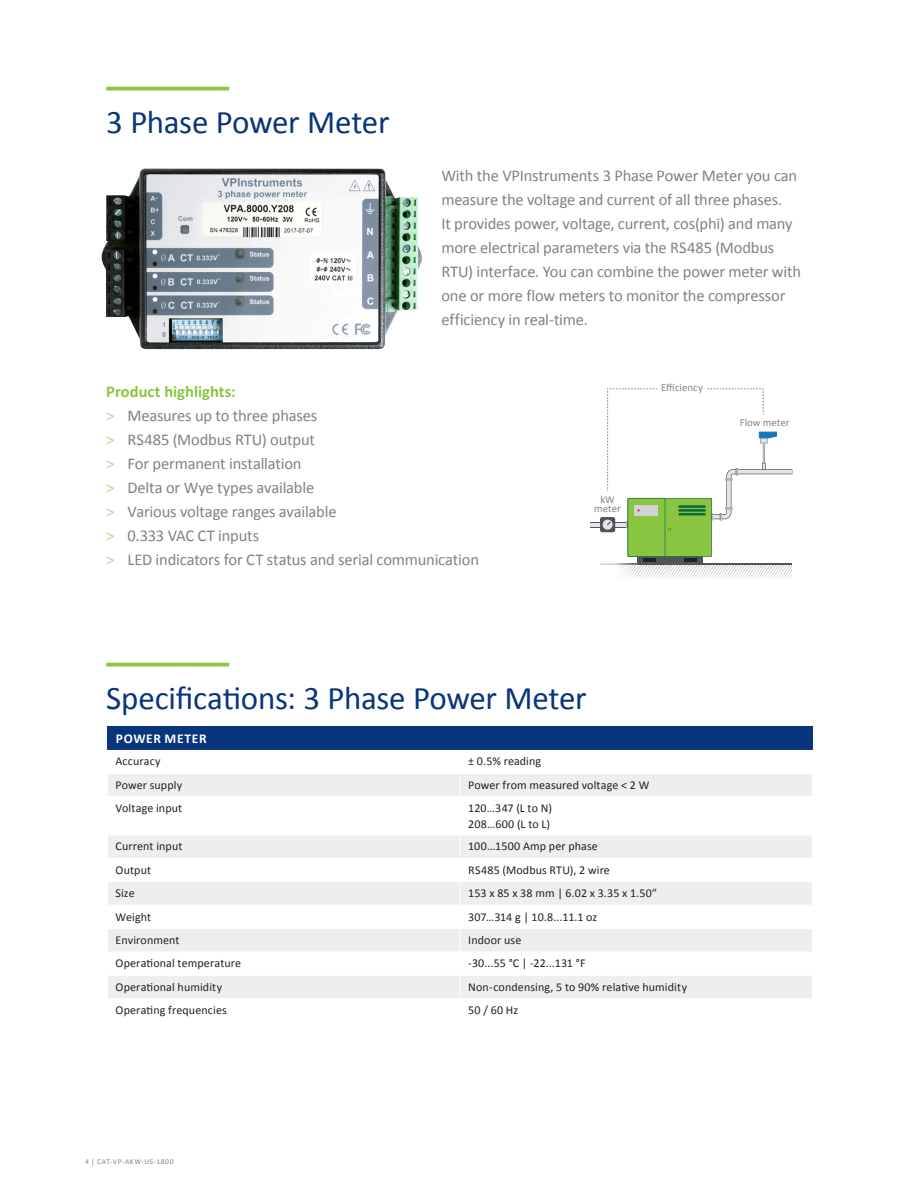
<style>
.page{position:relative;width:918px;height:1188px;background:#fff}
.page>*{position:absolute;margin:0;border:0;box-sizing:border-box;transform-origin:0 0}
.kop_-_streep{font:33px "Calibri";letter-spacing:-.01em;color:#08357c}
.body{font:16.5px/24px "Calibri";letter-spacing:-.01em;color:#808285}
.tussenkop_groen{font:700 16.5px "Calibri";color:#8bc63e}
.t1{font:700 13.5px "Calibri";letter-spacing:.05em;color:#fff}
.t2{font:12px/15.8px "Calibri";letter-spacing:.01em;color:#231f20}
.t3{font:10.65px/9.1px "Calibri";letter-spacing:.005em;color:#808285;text-align:center}
.t4{font:7.5px "Calibri";letter-spacing:.075em;color:#808285}
.s1{color:#b8d989}
</style>
<div class="page">
<svg style="left:106px;top:87px;width:123px;height:4px"></svg>
<svg style="left:106px;top:663px;width:123px;height:4px"></svg>
<div style="left:107px;top:727px;width:705px;height:23px;background:#08357c"></div>
<svg style="left:108px;top:774px;width:704px;height:224px;fill:#eeeeef"></svg>
<svg style="left:459px;top:774px;width:1px;height:22px"></svg>
<hr style="left:108px;top:796px;width:352px;height:1px;background:#fff">
<hr style="left:460px;top:796px;width:353px;height:1px;background:#fff">
<hr style="left:459px;top:797px;width:1px;height:38px;background:#fff">
<hr style="left:108px;top:835px;width:352px;height:1px;background:#fff">
<hr style="left:460px;top:835px;width:353px;height:1px;background:#fff">
<hr style="left:108px;top:858px;width:352px;height:1px;background:#fff">
<hr style="left:460px;top:858px;width:353px;height:1px;background:#fff">
<hr style="left:108px;top:881px;width:352px;height:1px;background:#fff">
<hr style="left:460px;top:881px;width:353px;height:1px;background:#fff">
<hr style="left:108px;top:905px;width:352px;height:1px;background:#fff">
<hr style="left:460px;top:905px;width:353px;height:1px;background:#fff">
<hr style="left:108px;top:928px;width:352px;height:1px;background:#fff">
<hr style="left:460px;top:928px;width:353px;height:1px;background:#fff">
<hr style="left:108px;top:952px;width:352px;height:1px;background:#fff">
<hr style="left:460px;top:952px;width:353px;height:1px;background:#fff">
<hr style="left:108px;top:975px;width:352px;height:1px;background:#fff">
<hr style="left:460px;top:975px;width:353px;height:1px;background:#fff">
<svg style="left:459px;top:836px;width:1px;height:162px"></svg>
<img style="left:102px;top:169px;width:320px;height:180px">
<div style="left:591px;top:522px;width:68px;height:5px;background:#505357"></div>
<hr style="left:591px;top:523px;width:68px;height:4px;background:#e3e4e7">
<svg style="left:600px;top:517px;width:15px;height:15px"></svg>
<div style="left:603px;top:520px;width:10px;height:10px;background:#e3e4e7;border-radius:50%"></div>
<svg style="left:606px;top:388px;width:186px;height:191px"></svg>
<p class="kop_-_streep" style="left:106px;top:101px;width:285px">3 Phase Power Meter</p>
<p class="body" style="left:441px;top:164px;width:361px">With the VPInstruments 3 Phase Power Meter you can measure the voltage and current of all three phases.<br>It provides power, voltage, current, cos(phi) and many more electrical parameters via the RS485 (Modbus RTU) interface. You can combine the power meter with one or more flow meters to monitor the compressor efficiency in real-time.</p>
<p class="tussenkop_groen" style="left:106px;top:381px;width:131px">Product highlights:</p>
<p class="body" style="left:106px;top:404px;width:212px"><span class="s1">&gt;</span> Measures up to three phases</p>
<p class="body" style="left:106px;top:428px;width:210px"><span class="s1">&gt;</span> RS485 (Modbus RTU) output</p>
<p class="body" style="left:106px;top:452px;width:197px"><span class="s1">&gt;</span> For permanent installation</p>
<p class="body" style="left:106px;top:476px;width:210px"><span class="s1">&gt;</span> Delta or Wye types available</p>
<p class="body" style="left:106px;top:500px;width:232px"><span class="s1">&gt;</span> Various voltage ranges available</p>
<p class="body" style="left:106px;top:524px;width:155px"><span class="s1">&gt;</span> 0.333 VAC CT inputs</p>
<p class="body" style="left:106px;top:548px;width:374px"><span class="s1">&gt;</span> LED indicators for CT status and serial communication</p>
<p class="t3" style="left:594px;top:495px;width:28px">kW meter</p>
<p class="t3" style="left:661px;top:383px;width:43px">Efficiency</p>
<p class="t3" style="left:740px;top:418px;width:51px">Flow meter</p>
<p class="kop_-_streep" style="left:106px;top:677px;width:482px">Specifications: 3 Phase Power Meter</p>
<p class="t1" style="left:116px;top:730px;width:92px">POWER METER</p>
<p class="t2" style="left:116px;top:754px;width:47px">Accuracy</p>
<p class="t2" style="left:468px;top:754px;width:75px">± 0.5% reading</p>
<p class="t2" style="left:116px;top:777px;width:68px">Power supply</p>
<p class="t2" style="left:468px;top:777px;width:183px">Power from measured voltage &lt; 2 W</p>
<p class="t2" style="left:116px;top:800px;width:68px">Voltage input</p>
<p class="t2" style="left:468px;top:800px;width:85px">120…347 (L to N)<br>208…600 (L to L)</p>
<p class="t2" style="left:116px;top:839px;width:69px">Current input</p>
<p class="t2" style="left:468px;top:839px;width:131px">100…1500 Amp per phase</p>
<p class="t2" style="left:116px;top:862px;width:37px">Output</p>
<p class="t2" style="left:468px;top:862px;width:143px">RS485 (Modbus RTU), 2 wire</p>
<p class="t2" style="left:116px;top:885px;width:21px">Size</p>
<p class="t2" style="left:468px;top:885px;width:191px">153 x 85 x 38 mm | 6.02 x 3.35 x 1.50”</p>
<p class="t2" style="left:116px;top:909px;width:37px">Weight</p>
<p class="t2" style="left:468px;top:909px;width:131px">307…314 g | 10.8...11.1 oz</p>
<p class="t2" style="left:116px;top:932px;width:66px">Environment</p>
<p class="t2" style="left:468px;top:932px;width:55px">Indoor use</p>
<p class="t2" style="left:116px;top:956px;width:127px">Operational temperature</p>
<p class="t2" style="left:468px;top:956px;width:119px">-30...55 °C | -22...131 °F</p>
<p class="t2" style="left:116px;top:979px;width:108px">Operational humidity</p>
<p class="t2" style="left:468px;top:979px;width:220px">Non-condensing, 5 to 90% relative humidity</p>
<p class="t2" style="left:116px;top:1002px;width:113px">Operating frequencies</p>
<p class="t2" style="left:468px;top:1002px;width:51px">50 / 60 Hz</p>
<p class="t4" style="left:85px;top:1157px;width:90px">4 | CAT-VP-AKW-US-1800</p>
</div>
